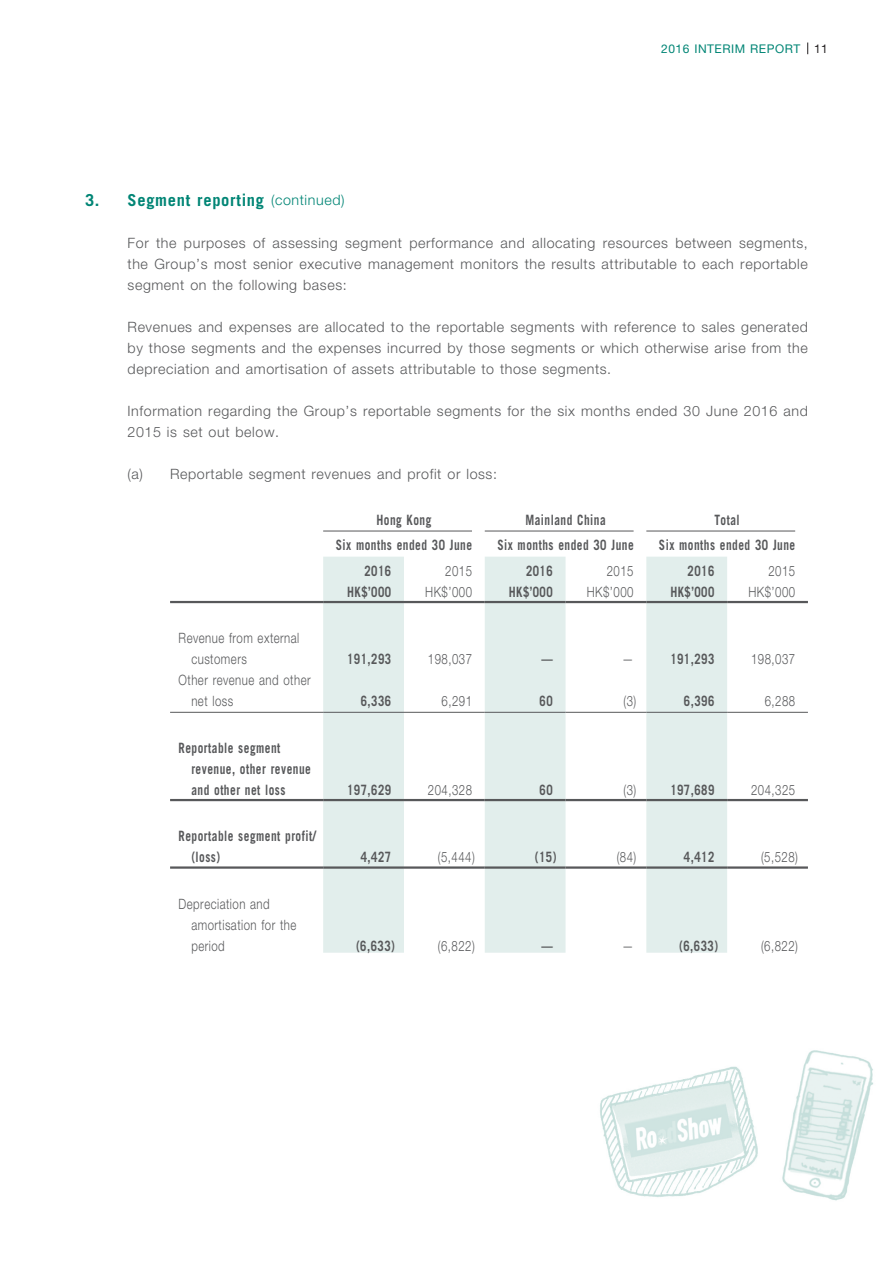
<style>
.page{position:relative;width:893px;height:1263px;background:#fff}
.page>*{position:absolute;margin:0;border:0;box-sizing:border-box;transform-origin:0 0}
.t1{font:700 16.5px "Trade Gothic";letter-spacing:.04em;color:#008575}
.t2{font:300 14.25px/21px "Helvetica Neue";letter-spacing:.04em;color:#57585a;text-align:justify}
.t3{font:700 14.25px/21px "Trade Gothic";letter-spacing:.04em;color:#57585a;scale:.8 1}
.t4{font:300 14.25px/21px "Helvetica Neue";letter-spacing:.04em;color:#57585a;scale:.8 1}
.t5{font:12px "Helvetica Neue";letter-spacing:.04em;color:#008575}
.s1{color:#231f20}
.s2{font-family:"Helvetica Neue";font-weight:300;font-size:14.25px}
.s3{font-family:"Helvetica Neue";font-weight:300}
</style>
<div class="page">
<img style="left:600px;top:1050px;width:273px;height:151px">
<div style="left:323px;top:557px;width:81px;height:396px;background:#e2eeec"></div>
<svg style="left:485px;top:557px;width:242px;height:396px;fill:#e2eeec"></svg>
<hr style="left:323px;top:531px;width:149px;height:1px;background:#57585a">
<hr style="left:485px;top:531px;width:149px;height:1px;background:#57585a">
<hr style="left:646px;top:531px;width:149px;height:1px;background:#57585a">
<hr style="left:170px;top:601px;width:153px;height:2px;background:#57585a">
<hr style="left:323px;top:601px;width:81px;height:2px;background:#57585a">
<hr style="left:404px;top:601px;width:81px;height:2px;background:#57585a">
<hr style="left:485px;top:601px;width:81px;height:2px;background:#57585a">
<hr style="left:566px;top:601px;width:80px;height:2px;background:#57585a">
<hr style="left:646px;top:601px;width:81px;height:2px;background:#57585a">
<hr style="left:727px;top:601px;width:81px;height:2px;background:#57585a">
<hr style="left:170px;top:712px;width:153px;height:1px;background:#57585a">
<hr style="left:323px;top:712px;width:81px;height:1px;background:#57585a">
<hr style="left:404px;top:712px;width:81px;height:1px;background:#57585a">
<hr style="left:485px;top:712px;width:81px;height:1px;background:#57585a">
<hr style="left:566px;top:712px;width:80px;height:1px;background:#57585a">
<hr style="left:646px;top:712px;width:81px;height:1px;background:#57585a">
<hr style="left:727px;top:712px;width:81px;height:1px;background:#57585a">
<hr style="left:170px;top:799px;width:153px;height:2px;background:#57585a">
<hr style="left:323px;top:799px;width:81px;height:2px;background:#57585a">
<hr style="left:404px;top:799px;width:81px;height:2px;background:#57585a">
<hr style="left:485px;top:799px;width:81px;height:2px;background:#57585a">
<hr style="left:566px;top:799px;width:80px;height:2px;background:#57585a">
<hr style="left:646px;top:799px;width:81px;height:2px;background:#57585a">
<hr style="left:727px;top:799px;width:81px;height:2px;background:#57585a">
<hr style="left:170px;top:866px;width:153px;height:3px;background:#57585a">
<hr style="left:323px;top:866px;width:81px;height:3px;background:#57585a">
<hr style="left:404px;top:866px;width:81px;height:3px;background:#57585a">
<hr style="left:485px;top:866px;width:81px;height:3px;background:#57585a">
<hr style="left:566px;top:866px;width:80px;height:3px;background:#57585a">
<hr style="left:646px;top:866px;width:81px;height:3px;background:#57585a">
<hr style="left:727px;top:866px;width:81px;height:3px;background:#57585a">
<p class="t5" style="left:661px;top:44px;width:168px">2016 INTERIM REPORT <span class="s1">11</span></p>
<p class="t1" style="left:85px;top:194px;width:261px">3. Segment reporting <span class="s2">(continued)</span></p>
<p class="t2" style="left:128px;top:233px;width:682px">For the purposes of assessing segment performance and allocating resources between segments, the Group’s most senior executive management monitors the results attributable to each reportable segment on the following bases:</p>
<p class="t2" style="left:128px;top:317px;width:682px">Revenues and expenses are allocated to the reportable segments with reference to sales generated by those segments and the expenses incurred by those segments or which otherwise arise from the depreciation and amortisation of assets attributable to those segments.</p>
<p class="t2" style="left:128px;top:401px;width:682px">Information regarding the Group’s reportable segments for the six months ended 30 June 2016 and<br>2015 is set out below.</p>
<p class="t2" style="left:128px;top:464px;width:371px">(a) Reportable segment revenues and profit or loss:</p>
<p class="t3" style="left:376px;top:511px;width:70px">Hong Kong</p>
<p class="t3" style="left:525px;top:511px;width:102px">Mainland China</p>
<p class="t3" style="left:714px;top:511px;width:33px">Total</p>
<p class="t3" style="left:336px;top:536px;width:172px">Six months ended 30 June</p>
<p class="t3" style="left:497px;top:536px;width:172px">Six months ended 30 June</p>
<p class="t3" style="left:659px;top:536px;width:172px">Six months ended 30 June</p>
<p class="t3" style="left:364px;top:561px;width:35px">2016</p>
<p class="t4" style="left:445px;top:561px;width:35px">2015</p>
<p class="t3" style="left:526px;top:561px;width:35px">2016</p>
<p class="t4" style="left:607px;top:561px;width:35px">2015</p>
<p class="t3" style="left:688px;top:561px;width:35px">2016</p>
<p class="t4" style="left:768px;top:561px;width:35px">2015</p>
<p class="t3" style="left:347px;top:582px;width:57px">HK$’000</p>
<p class="t4" style="left:425px;top:582px;width:60px">HK$’000</p>
<p class="t3" style="left:509px;top:582px;width:57px">HK$’000</p>
<p class="t4" style="left:587px;top:582px;width:60px">HK$’000</p>
<p class="t3" style="left:670px;top:582px;width:57px">HK$’000</p>
<p class="t4" style="left:748px;top:582px;width:60px">HK$’000</p>
<p class="t4" style="left:191px;top:629px;width:137px;text-indent:-13px">Revenue from external customers</p>
<p class="t3" style="left:347px;top:650px;width:57px">191,293</p>
<p class="t4" style="left:428px;top:650px;width:57px">198,037</p>
<p class="t3" style="left:541px;top:650px;width:16px">—</p>
<p class="t4" style="left:622px;top:650px;width:16px">—</p>
<p class="t3" style="left:670px;top:650px;width:57px">191,293</p>
<p class="t4" style="left:751px;top:650px;width:57px">198,037</p>
<p class="t4" style="left:191px;top:671px;width:151px;text-indent:-13px">Other revenue and other net loss</p>
<p class="t3" style="left:191px;top:738px;width:151px;text-indent:-13px">Reportable segment revenue, other revenue and other net loss</p>
<p class="t3" style="left:191px;top:827px;width:157px;text-indent:-13px">Reportable segment profit/ (loss)</p>
<p class="t4" style="left:191px;top:894px;width:133px;text-indent:-13px">Depreciation and amortisation for the period</p>
<p class="t3" style="left:361px;top:692px;width:40px">6,336</p>
<p class="t4" style="left:442px;top:692px;width:40px">6,291</p>
<p class="t3" style="left:540px;top:692px;width:18px">60</p>
<p class="t4" style="left:624px;top:692px;width:17px">(3)</p>
<p class="t3" style="left:684px;top:692px;width:40px">6,396</p>
<p class="t4" style="left:765px;top:692px;width:40px">6,288</p>
<p class="t3" style="left:347px;top:780px;width:57px">197,629</p>
<p class="t4" style="left:428px;top:780px;width:57px">204,328</p>
<p class="t3" style="left:540px;top:780px;width:18px">60</p>
<p class="t3" style="left:624px;top:780px;width:115px"><span class="s3">(3)</span> 197,689</p>
<p class="t4" style="left:751px;top:780px;width:57px">204,325</p>
<p class="t3" style="left:361px;top:848px;width:40px">4,427</p>
<p class="t4" style="left:438px;top:848px;width:48px">(5,444)</p>
<p class="t3" style="left:535px;top:848px;width:29px">(15)</p>
<p class="t4" style="left:617px;top:848px;width:26px">(84)</p>
<p class="t3" style="left:684px;top:848px;width:40px">4,412</p>
<p class="t4" style="left:761px;top:848px;width:48px">(5,528)</p>
<p class="t3" style="left:356px;top:936px;width:50px">(6,633)</p>
<p class="t4" style="left:438px;top:936px;width:48px">(6,822)</p>
<p class="t3" style="left:541px;top:936px;width:16px">—</p>
<p class="t4" style="left:622px;top:936px;width:16px">—</p>
<p class="t3" style="left:679px;top:936px;width:50px">(6,633)</p>
<p class="t4" style="left:761px;top:936px;width:48px">(6,822)</p>
</div>
